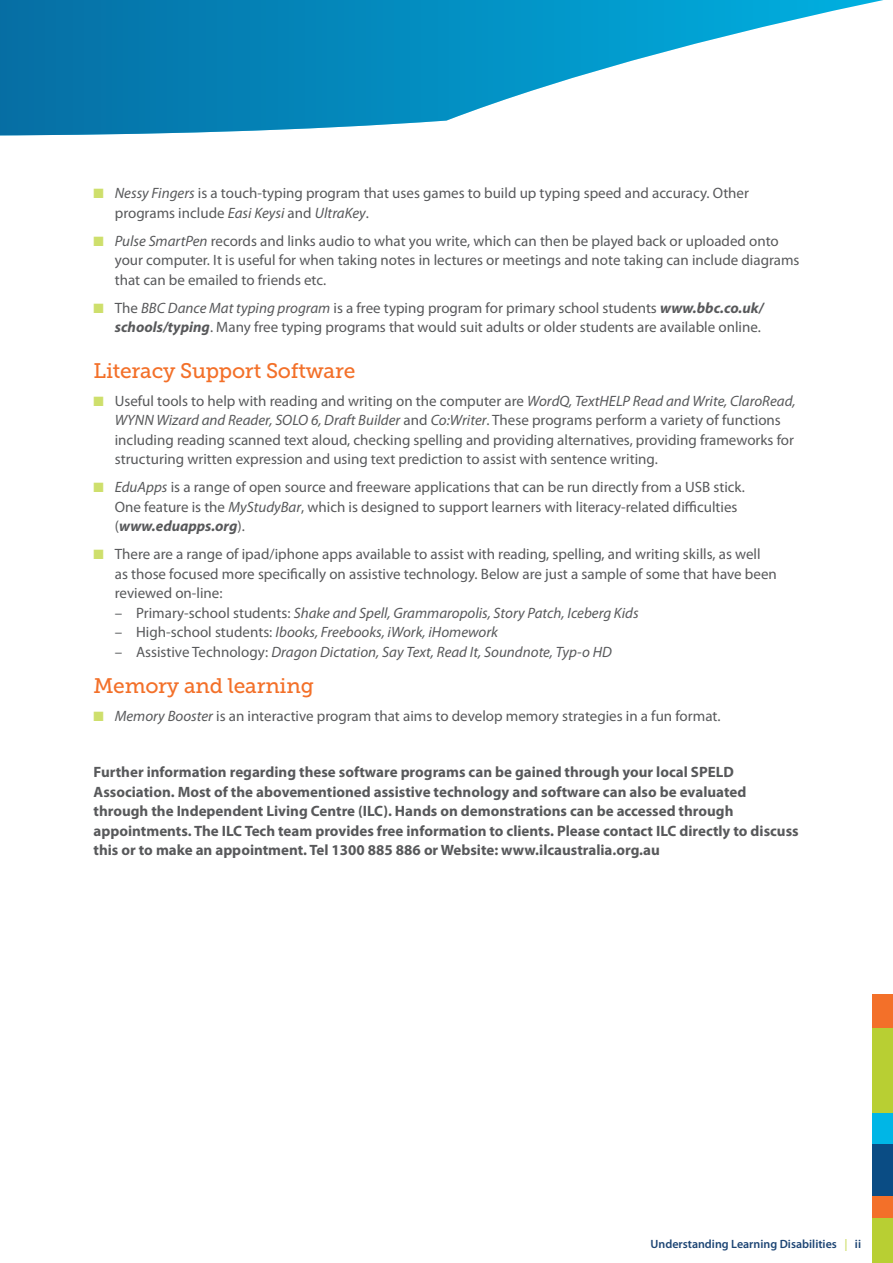
<style>
.page{position:relative;width:893px;height:1263px;background:#fff}
.page>*{position:absolute;margin:0;border:0;box-sizing:border-box;transform-origin:0 0}
.t1{font:21px "Museo Slab 500";letter-spacing:-.01em;color:#f37029}
.t2{font:15px/19.5px "Myriad Pro";color:#58595b}
.t3{font:700 15px/19.5px "Myriad Pro";color:#58595b}
.t4{font:italic 15px "Myriad Pro";color:#58595b}
.t5{font:600 12px "Myriad Pro";color:#1d4574}
.s1{color:#cedf6c}
.s2{font-style:italic}
.s3{font-weight:700;font-style:italic}
.s4{font-style:normal}
</style>
<div class="page">
<svg style="left:0;top:0;width:883px;height:135px"></svg>
<div style="left:872px;top:1143px;width:21px;height:120px;background:#0a4c84"></div>
<div style="left:872px;top:1028px;width:21px;height:78px;background:#b8cf33"></div>
<div style="left:872px;top:1196px;width:21px;height:30px;background:#f37029"></div>
<div style="left:872px;top:994px;width:21px;height:34px;background:#f37029"></div>
<div style="left:872px;top:1218px;width:21px;height:45px;background:#b8cf33"></div>
<div style="left:872px;top:1044px;width:21px;height:70px;background:#b8cf33"></div>
<div style="left:872px;top:1113px;width:21px;height:30px;background:#00b6e6"></div>
<p class="t2" style="left:115px;top:183px;width:636px;text-indent:-21px"><span class="s1">■</span> <span class="s2">Nessy Fingers</span> is a touch-typing program that uses games to build up typing speed and accuracy. Other programs include <span class="s2">Easi Keysi</span> and <span class="s2">UltraKey</span>.</p>
<p class="t2" style="left:115px;top:231px;width:686px;text-indent:-21px"><span class="s1">■</span> <span class="s2">Pulse SmartPen</span> records and links audio to what you write, which can then be played back or uploaded onto your computer. It is useful for when taking notes in lectures or meetings and note taking can include diagrams that can be emailed to friends etc.</p>
<p class="t2" style="left:94px;top:298px;width:672px;text-align:right"><span class="s1">■</span> The <span class="s2">BBC Dance Mat typing program</span> is a free typing program for primary school students <span class="s3">www.bbc.co.uk/ schools/typing</span>. Many free typing programs that would suit adults or older students are available online.</p>
<h1 class="t1" style="left:94px;top:359px;width:263px">Literacy Support Software</h1>
<p class="t2" style="left:115px;top:391px;width:682px;text-indent:-21px"><span class="s1">■</span> Useful tools to help with reading and writing on the computer are <span class="s2">WordQ, TextHELP Read and Write, ClaroRead, WYNN Wizard and Reader, SOLO 6, Draft Builder</span> and <span class="s2">Co:Writer</span>. These programs perform a variety of functions including reading scanned text aloud, checking spelling and providing alternatives, providing frameworks for structuring written expression and using text prediction to assist with sentence writing.</p>
<p class="t2" style="left:115px;top:477px;width:632px;text-indent:-21px"><span class="s1">■</span> <span class="s2">EduApps</span> is a range of open source and freeware applications that can be run directly from a USB stick.<br>One feature is the <span class="s2">MyStudyBar</span>, which is designed to support learners with literacy-related difficulties (<span class="s3">www.eduapps.org</span>).</p>
<p class="t2" style="left:115px;top:544px;width:663px;text-indent:-21px"><span class="s1">■</span> There are a range of ipad/iphone apps available to assist with reading, spelling, and writing skills, as well as those focused more specifically on assistive technology. Below are just a sample of some that have been reviewed on-line:</p>
<p class="t4" style="left:115px;top:603px;width:525px"><span class="s4">– Primary-school students:</span> Shake and Spell, Grammaropolis, Story Patch, Iceberg Kids</p>
<p class="t4" style="left:115px;top:623px;width:385px"><span class="s4">– High-school students:</span> Ibooks, Freebooks, iWork, iHomework</p>
<p class="t4" style="left:115px;top:642px;width:498px"><span class="s4">– Assistive Technology:</span> Dragon Dictation, Say Text, Read It, Soundnote, Typ-o HD</p>
<h1 class="t1" style="left:94px;top:674px;width:222px">Memory and learning</h1>
<p class="t2" style="left:94px;top:706px;width:628px"><span class="s1">■</span> <span class="s2">Memory Booster</span> is an interactive program that aims to develop memory strategies in a fun format.</p>
<p class="t3" style="left:94px;top:762px;width:707px">Further information regarding these software programs can be gained through your local SPELD Association. Most of the abovementioned assistive technology and software can also be evaluated through the Independent Living Centre (ILC). Hands on demonstrations can be accessed through appointments. The ILC Tech team provides free information to clients. Please contact ILC directly to discuss this or to make an appointment. Tel 1300 885 886 or Website: www.ilcaustralia.org.au</p>
<p class="t5" style="left:650px;top:1236px;width:212px">Understanding Learning Disabilities <span class="s1">|</span> ii</p>
</div>
